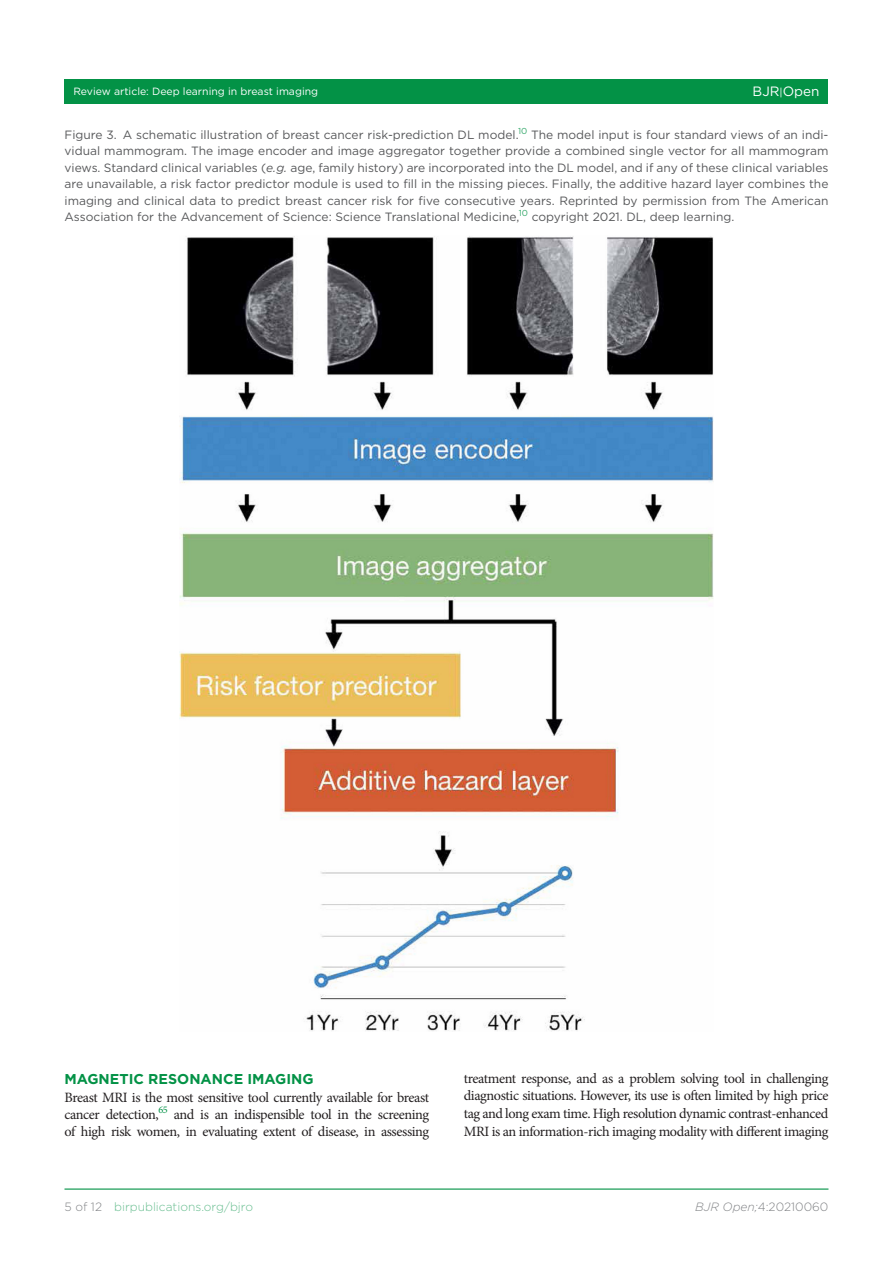
<style>
.page{position:relative;width:893px;height:1263px;background:#fff}
.page>*{position:absolute;margin:0;border:0;box-sizing:border-box;transform-origin:0 0}
.t1{font:14.25px/17.9px "Minion Pro";letter-spacing:-.025em;color:#231f20;text-align:justify}
.t2{font:700 14.25px "Gotham";color:#039246}
.t3{font:13.5px "Gotham";color:#fff}
.t4{font:12px/16.5px "Gotham";color:#57585a;text-align:justify}
.t5{font:300 12px "Gotham";color:#68be90}
.t6{font:300 12px "Gotham";color:#808285}
.t7{font:10.5px "Gotham";color:#fff}
.s1{font-size:10.5px}
.s2{font-style:italic}
.s3{color:#808285}
</style>
<div class="page">
<hr style="left:64px;top:1188px;width:764px;height:2px;background:#039246">
<div style="left:64px;top:79px;width:764px;height:24px;background:#039246"></div>
<img style="left:179px;top:236px;width:535px;height:795px">
<p class="t7" style="left:74px;top:85px;width:246px">Review article: Deep learning in breast imaging</p>
<p class="t3" style="left:753px;top:82px;width:68px">BJR<span class="s1">|</span>Open</p>
<p class="t4" style="left:64px;top:126px;width:765px">Figure 3. A schematic illustration of breast cancer risk-prediction DL model.<sup>10</sup> The model input is four standard views of an indi&shy;vidual mammogram. The image encoder and image aggregator together provide a combined single vector for all mammogram views. Standard clinical variables (<span class="s2">e.g.</span> age, family history) are incorporated into the DL model, and if any of these clinical variables are unavailable, a risk factor predictor module is used to fill in the missing pieces. Finally, the additive hazard layer combines the imaging and clinical data to predict breast cancer risk for five consecutive years. Reprinted by permission from The American Association for the Advancement of Science: Science Translational Medicine,<sup>10</sup> copyright 2021. DL, deep learning.</p>
<p class="t2" style="left:64px;top:1069px;width:251px">MAGNETIC RESONANCE IMAGING</p>
<p class="t1" style="left:64px;top:1088px;width:366px;line-height:17.2px">Breast MRI is the most sensitive tool currently available for breast cancer detection,<sup>65</sup> and is an indispensible tool in the screening of high risk women, in evaluating extent of disease, in assessing</p>
<p class="t1" style="left:464px;top:1069px;width:366px">treatment response, and as a problem solving tool in challenging diagnostic situations. However, its use is often limited by high price tag and long exam time. High resolution dynamic contrast-enhanced MRI is an information-rich imaging modality with different imaging</p>
<p class="t5" style="left:64px;top:1199px;width:190px"><span class="s3">5 of 12</span> birpublications.org/bjro</p>
<p class="t6" style="left:695px;top:1199px;width:135px"><span class="s2">BJR Open;</span>4:20210060</p>
</div>
